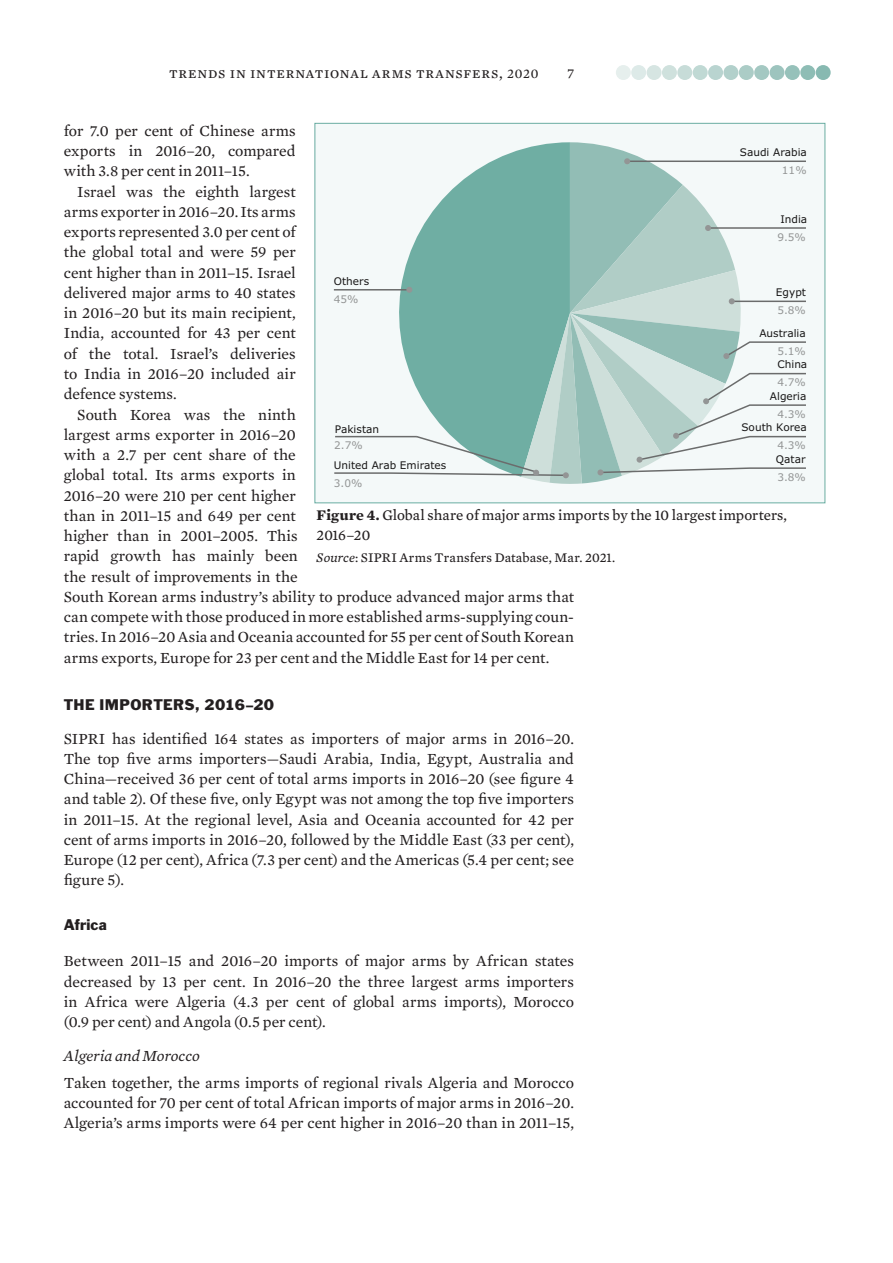
<style>
.page{position:relative;width:893px;height:1263px;background:#fff}
.page>*{position:absolute;margin:0;border:0;box-sizing:border-box;transform-origin:0 0}
.Normal_first_paragra{font:15.75px/20.2px "Mercury Text G2";color:#231f20;text-align:justify}
.t1{font:15.75px "Mercury Text G2 Roman SC";letter-spacing:.05em;color:#231f20}
.C_head{font:italic 15.75px "Mercury Text G2";color:#231f20}
.Table_caption{font:15px/19.5px "Mercury Text G3";letter-spacing:.005em;color:#231f20}
.Headline_A{font:14.25px "Franklin Gothic";letter-spacing:.02em;color:#231f20}
.Headline_B{font:14.25px "Franklin Gothic";letter-spacing:.005em;color:#231f20}
.Table_source{font:13.5px "Mercury Text G3";letter-spacing:.01em;color:#231f20}
.t2{font:13.5px "Mercury Numeric G2";color:#231f20}
.t3{font:10.5px/18px "Verdana";color:#181717}
.s1{font-size:13.5px}
.s2{color:#939595}
.s3{font-weight:700}
.s4{font-style:italic}
</style>
<div class="page">
<div style="left:616px;top:65px;width:15px;height:15px;background:#e6efed;border-radius:50%"></div>
<div style="left:631px;top:65px;width:15px;height:15px;background:#ddeae8;border-radius:50%"></div>
<div style="left:647px;top:65px;width:15px;height:15px;background:#d6e5e2;border-radius:50%"></div>
<div style="left:662px;top:65px;width:15px;height:15px;background:#cfe1dd;border-radius:50%"></div>
<div style="left:677px;top:65px;width:15px;height:15px;background:#c7dcd8;border-radius:50%"></div>
<div style="left:693px;top:65px;width:15px;height:15px;background:#c0d9d4;border-radius:50%"></div>
<div style="left:708px;top:65px;width:15px;height:15px;background:#b9d4d0;border-radius:50%"></div>
<div style="left:723px;top:65px;width:15px;height:15px;background:#b2d0cb;border-radius:50%"></div>
<div style="left:739px;top:65px;width:15px;height:15px;background:#abccc6;border-radius:50%"></div>
<div style="left:754px;top:65px;width:15px;height:15px;background:#a4c8c2;border-radius:50%"></div>
<div style="left:770px;top:65px;width:14px;height:15px;background:#9dc4be;border-radius:50%"></div>
<div style="left:785px;top:65px;width:15px;height:15px;background:#96c1ba;border-radius:50%"></div>
<div style="left:800px;top:65px;width:15px;height:15px;background:#8ebdb5;border-radius:50%"></div>
<div style="left:816px;top:65px;width:15px;height:15px;background:#87b9b1;border-radius:50%"></div>
<div style="left:315px;top:123px;width:510px;height:380px;background:#f4f9f9"></div>
<svg style="left:333px;top:142px;width:473px;height:342px"></svg>
<hr style="left:335px;top:436px;width:82px;height:1px;background:#6b6c6c">
<p class="t1" style="left:169px;top:63px;width:371px">trends in international arms transfers, <span class="s1">2020</span></p>
<p class="t2" style="left:567px;top:65px;width:9px">7</p>
<p class="Normal_first_paragra" style="left:64px;top:120px;width:233px">for 7.0 per cent of Chinese arms exports in 2016–20, compared with 3.8 per cent in 2011–15.</p>
<p class="Normal_first_paragra" style="left:64px;top:180px;width:233px;text-indent:13px">Israel was the eighth largest arms exporter in 2016–20. Its arms exports represented 3.0 per cent of the global total and were 59 per cent higher than in 2011–15. Israel delivered major arms to 40 states in 2016–20 but its main recipient, India, accounted for 43 per cent of the total. Israel’s deliveries to India in 2016–20 included air defence systems.</p>
<p class="Normal_first_paragra" style="left:64px;top:403px;width:512px;text-align:left;text-indent:13px">South Korea was the ninth<br>largest arms exporter in 2016–20<br>with a 2.7 per cent share of the<br>global total. Its arms exports in<br>2016–20 were 210 per cent higher<br>than in 2011–15 and 649 per cent<br>higher than in 2001–2005. This<br>rapid growth has mainly been<br>the result of improvements in the<br>South Korean arms industry’s ability to produce advanced major arms that can compete with those produced in more established arms-supplying coun&shy;tries. In 2016–20 Asia and Oceania accounted for 55 per cent of South Korean arms exports, Europe for 23 per cent and the Middle East for 14 per cent.</p>
<p class="Headline_A" style="left:64px;top:695px;width:212px">THE IMPORTERS, 2016–20</p>
<p class="Normal_first_paragra" style="left:64px;top:727px;width:512px">SIPRI has identified 164 states as importers of major arms in 2016–20.<br>The top five arms importers—Saudi Arabia, India, Egypt, Australia and China—received 36 per cent of total arms imports in 2016–20 (see figure 4 and table 2). Of these five, only Egypt was not among the top five importers in 2011–15. At the regional level, Asia and Oceania accounted for 42 per cent of arms imports in 2016–20, followed by the Middle East (33 per cent), Europe (12 per cent), Africa (7.3 per cent) and the Americas (5.4 per cent; see figure 5).</p>
<p class="Headline_B" style="left:64px;top:915px;width:44px">Africa</p>
<p class="Normal_first_paragra" style="left:64px;top:950px;width:512px">Between 2011–15 and 2016–20 imports of major arms by African states decreased by 13 per cent. In 2016–20 the three largest arms importers in Africa were Algeria (4.3 per cent of global arms imports), Morocco (0.9 per cent) and Angola (0.5 per cent).</p>
<p class="C_head" style="left:64px;top:1044px;width:138px">Algeria and Morocco</p>
<p class="Normal_first_paragra" style="left:64px;top:1071px;width:512px">Taken together, the arms imports of regional rivals Algeria and Morocco accounted for 70 per cent of total African imports of major arms in 2016–20.<br>Algeria’s arms imports were 64 per cent higher in 2016–20 than in 2011–15,</p>
<p class="t3" style="left:740px;top:143px;width:68px;text-align:right">Saudi Arabia<br><span class="s2">11%</span></p>
<p class="t3" style="left:777px;top:210px;width:31px">India<br><span class="s2">9.5%</span></p>
<p class="t3" style="left:334px;top:272px;width:37px">Others<br><span class="s2">45%</span></p>
<p class="t3" style="left:776px;top:283px;width:32px">Egypt<br><span class="s2">5.8%</span></p>
<p class="t3" style="left:759px;top:324px;width:48px;text-align:right">Australia<br><span class="s2">5.1%</span></p>
<p class="t3" style="left:777px;top:355px;width:31px">China<br><span class="s2">4.7%</span></p>
<p class="t3" style="left:770px;top:387px;width:38px;text-align:right">Algeria<br><span class="s2">4.3%</span></p>
<p class="t3" style="left:741px;top:418px;width:67px;text-align:right">South Korea<br><span class="s2">4.3%</span></p>
<p class="t3" style="left:776px;top:450px;width:31px">Qatar<br><span class="s2">3.8%</span></p>
<p class="t3" style="left:334px;top:420px;width:46px;line-height:16.6px">Pakistan<br><span class="s2">2.7%</span></p>
<p class="t3" style="left:334px;top:456px;width:114px">United Arab Emirates<br><span class="s2">3.0%</span></p>
<p class="Table_caption" style="left:316px;top:504px;width:472px"><span class="s3">Figure 4.</span> Global share of major arms imports by the 10 largest importers,<br>2016–20</p>
<p class="Table_source" style="left:316px;top:548px;width:300px"><span class="s4">Source</span>: SIPRI Arms Transfers Database, Mar. 2021.</p>
</div>
